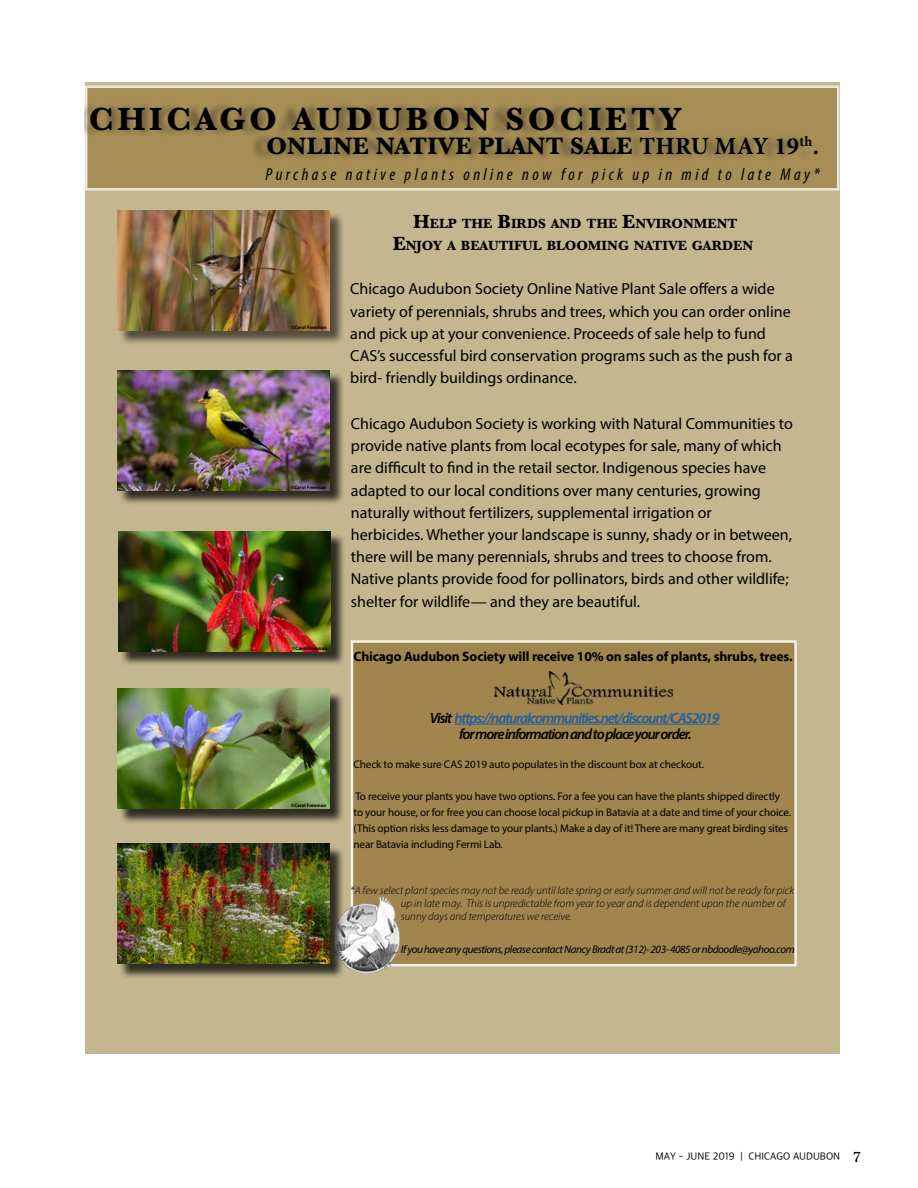
<style>
.page{position:relative;width:918px;height:1188px;background:#fff}
.page>*{position:absolute;margin:0;border:0;box-sizing:border-box;transform-origin:0 0}
.t1{font:700 33.3px "Baskerville";letter-spacing:.11em;color:#000}
.t2{font:700 24.75px "Baskerville";letter-spacing:.01em;color:#000}
.t3{font:italic condensed 17.25px "Myriad Pro";letter-spacing:.2em;color:#000}
.t4{font:16.05px/22.2px "Myriad Pro";color:#000}
.t5{font:italic 600 14.85px/16px "Myriad Pro";letter-spacing:-.07em;color:#215e9e;text-align:center}
.t6{font:700 13.8px/22.2px "Baskerville";color:#000;text-align:center}
.t7{font:700 13.65px "Myriad Pro";letter-spacing:-.01em;color:#000}
.t8{font:11.1px/16px "Myriad Pro";letter-spacing:-.01em;color:#000}
.t9{font:italic 300 11.1px/13.4px "Myriad Pro";color:#000}
.t10{font:italic 11.1px "Myriad Pro";letter-spacing:-.04em;color:#000}
.t11{font:10.5px "Apple SD Gothic Neo";color:#000}
.t12{font:700 4.95px "Myriad Pro";color:#000}
.s1{font-family:"Minion Pro"}
.s2{font-size:19.8px}
.s3{color:#000}
.s4{font-family:"Abril Text";font-size:15px}
</style>
<div class="page">
<div style="left:85px;top:82px;width:754px;height:972px;background:#c4b68f"></div>
<div style="left:86px;top:87px;width:752px;height:102px;background:#a68e56"></div>
<div style="left:85px;top:86px;width:754px;height:105px;border:2px solid #fff"></div>
<div style="left:352px;top:642px;width:444px;height:323px;background:#a0854f"></div>
<div style="left:351px;top:640px;width:446px;height:326px;border:2px solid #fff"></div>
<hr style="left:454px;top:724px;width:265px;height:1px;background:#215e9e">
<img style="left:345px;top:898px;width:56px;height:76px">
<img style="left:493px;top:671px;width:181px;height:35px">
<div style="left:119px;top:212px;width:226px;height:134px;background:#000;opacity:.57"></div>
<img style="left:117px;top:210px;width:212px;height:120px">
<div style="left:119px;top:372px;width:226px;height:134px;background:#000;opacity:.75"></div>
<img style="left:117px;top:370px;width:212px;height:121px">
<div style="left:119px;top:845px;width:226px;height:134px;background:#000;opacity:.75"></div>
<img style="left:117px;top:844px;width:212px;height:120px">
<div style="left:119px;top:690px;width:226px;height:134px;background:#000;opacity:.75"></div>
<img style="left:117px;top:688px;width:212px;height:121px">
<div style="left:120px;top:533px;width:226px;height:134px;background:#000;opacity:.75"></div>
<img style="left:118px;top:531px;width:212px;height:120px">
<div style="left:84px;top:102px;width:727px;height:60px;background:#000;opacity:.39"></div>
<h1 class="t1" style="left:89px;top:96px;width:595px">CHICAGO AUDUBON SOCIETY</h1>
<h2 class="t2" style="left:266px;top:129px;width:554px">ONLINE NATIVE PLANT SALE <span class="s1">THRU MAY 19</span><sup>th</sup><span class="s1">.</span></h2>
<p class="t3" style="left:266px;top:164px;width:556px">Purchase native plants online now for pick up in mid to late May*</p>
<p class="t6" style="left:393px;top:212px;width:362px"><span class="s2">H</span>ELP THE <span class="s2">B</span>IRDS AND THE <span class="s2">E</span>NVIRONMENT<br><span class="s2">E</span>NJOY A BEAUTIFUL BLOOMING NATIVE GARDEN</p>
<p class="t4" style="left:350px;top:278px;width:444px">Chicago Audubon Society Online Native Plant Sale offers a wide variety of perennials, shrubs and trees, which you can order online and pick up at your convenience. Proceeds of sale help to fund CAS’s successful bird conservation programs such as the push for a bird- friendly buildings ordinance.</p>
<p class="t4" style="left:351px;top:412px;width:443px">Chicago Audubon Society is working with Natural Communities to provide native plants from local ecotypes for sale, many of which are difficult to find in the retail sector. Indigenous species have adapted to our local conditions over many centuries, growing naturally without fertilizers, supplemental irrigation or<br>herbicides. Whether your landscape is sunny, shady or in between, there will be many perennials, shrubs and trees to choose from.<br>Native plants provide food for pollinators, birds and other wildlife; shelter for wildlife— and they are beautiful.</p>
<p class="t12" style="left:291px;top:324px;width:37px">©Carol Freeman</p>
<p class="t12" style="left:291px;top:484px;width:37px">©Carol Freeman</p>
<p class="t12" style="left:292px;top:645px;width:37px">©Carol Freeman</p>
<p class="t12" style="left:291px;top:802px;width:37px">©Carol Freeman</p>
<p class="t12" style="left:291px;top:957px;width:37px">©Carol Freeman</p>
<p class="t7" style="left:354px;top:647px;width:441px">Chicago Audubon Society will receive 10% on sales of plants, shrubs, trees.</p>
<p class="t5" style="left:430px;top:709px;width:291px"><span class="s3">Visit</span> https://naturalcommunities.net/discount/CAS2019 <span class="s3">for more information and to place your order.</span></p>
<p class="t8" style="left:354px;top:756px;width:352px">Check to make sure CAS 2019 auto populates in the discount box at checkout.</p>
<p class="t8" style="left:354px;top:788px;width:439px">To receive your plants you have two options. For a fee you can have the plants shipped directly<br>to your house, or for free you can choose local pickup in Batavia at a date and time of your choice. (This option risks less damage to your plants.) Make a day of it! There are many great birding sites near Batavia including Fermi Lab.</p>
<p class="t9" style="left:401px;top:883px;width:395px;text-indent:-51px">*A few select plant species may not be ready until late spring or early summer and will not be ready for pick up in late may. This is unpredictable from year to year and is dependent upon the number of sunny days and temperatures we receive.</p>
<p class="t10" style="left:401px;top:942px;width:395px">If you have any questions, please contact Nancy Bradt at (312)- 203- 4085 or nbdoodle@yahoo.com</p>
<p class="t11" style="left:655px;top:1150px;width:206px">MAY - JUNE 2019 | CHICAGO AUDUBON <span class="s4">7</span></p>
</div>
